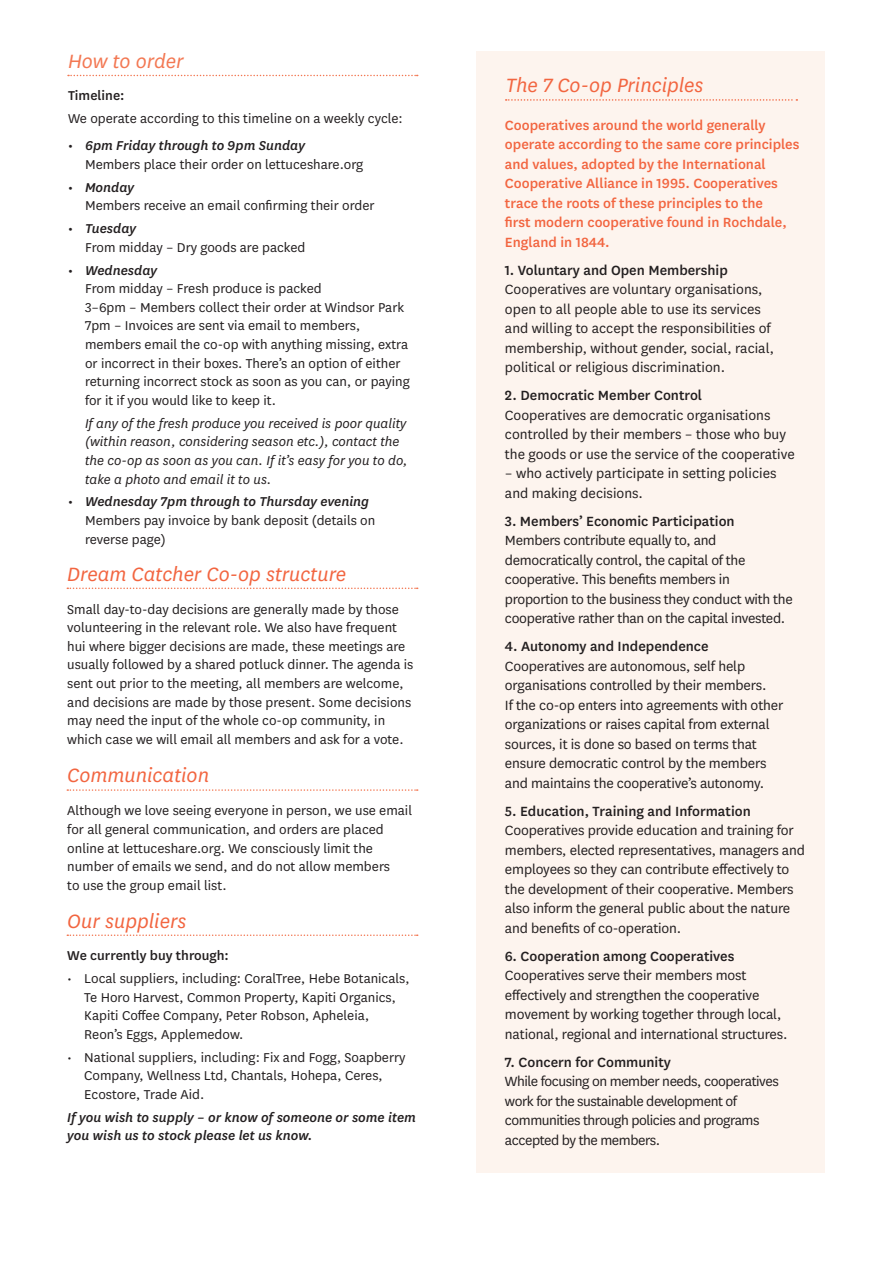
<style>
.page{position:relative;width:893px;height:1263px;background:#fff}
.page>*{position:absolute;margin:0;border:0;box-sizing:border-box;transform-origin:0 0}
.t1{font:italic 22.5px "National";color:#f26540}
.t2{font:italic 22.5px "National";color:#f37853}
.t3{font:15.6px/19.5px "National";letter-spacing:-.01em;color:#231f20}
.t4{font:500 15.6px/19.5px "National";color:#f26540}
.t5{font:500 15.6px "National";color:#231f20}
.t6{font:15.6px/19.5px "National";letter-spacing:-.03em;color:#231f20}
.t7{font:15px/18.6px "National";color:#231f20}
.t8{font:italic 500 15px/18.6px "National";color:#231f20}
.t9{font:italic 15px/18.6px "National";color:#231f20}
.t10{font:500 15px "National";color:#231f20}
</style>
<div class="page">
<div style="left:476px;top:51px;width:349px;height:1121px;background:#fdf4ee"></div>
<svg style="left:68px;top:75px;width:350px;height:1px"></svg>
<svg style="left:506px;top:99px;width:291px;height:2px"></svg>
<svg style="left:67px;top:789px;width:351px;height:2px"></svg>
<svg style="left:67px;top:587px;width:351px;height:2px"></svg>
<svg style="left:67px;top:934px;width:351px;height:2px"></svg>
<h1 class="t2" style="left:68px;top:47px;width:117px">How to order</h1>
<p class="t10" style="left:68px;top:86px;width:58px">Timeline:</p>
<p class="t7" style="left:68px;top:109px;width:336px">We operate according to this timeline on a weekly cycle:</p>
<p class="t8" style="left:68px;top:136px;width:239px">• 6pm Friday through to 9pm Sunday</p>
<p class="t7" style="left:85px;top:154px;width:280px">Members place their order on lettuceshare.org</p>
<p class="t8" style="left:68px;top:177px;width:68px">• Monday</p>
<p class="t7" style="left:85px;top:196px;width:291px">Members receive an email confirming their order</p>
<p class="t8" style="left:68px;top:219px;width:70px">• Tuesday</p>
<p class="t7" style="left:85px;top:237px;width:222px">From midday – Dry goods are packed</p>
<p class="t8" style="left:68px;top:260px;width:91px">• Wednesday</p>
<p class="t7" style="left:85px;top:279px;width:326px">From midday – Fresh produce is packed<br>3–6pm – Members collect their order at Windsor Park 7pm – Invoices are sent via email to members, members email the co-op with anything missing, extra or incorrect in their boxes. There’s an option of either returning incorrect stock as soon as you can, or paying for it if you would like to keep it.</p>
<p class="t9" style="left:85px;top:413px;width:324px">If any of the fresh produce you received is poor quality (within reason, considering season etc.), contact the the co-op as soon as you can. If it’s easy for you to do, take a photo and email it to us.</p>
<p class="t8" style="left:68px;top:492px;width:303px">• Wednesday 7pm through to Thursday evening</p>
<p class="t7" style="left:85px;top:510px;width:292px">Members pay invoice by bank deposit (details on reverse page)</p>
<h1 class="t1" style="left:67px;top:560px;width:280px">Dream Catcher Co-op structure</h1>
<p class="t7" style="left:67px;top:599px;width:348px">Small day-to-day decisions are generally made by those volunteering in the relevant role. We also have frequent hui where bigger decisions are made, these meetings are usually followed by a shared potluck dinner. The agenda is sent out prior to the meeting, all members are welcome, and decisions are made by those present. Some decisions may need the input of the whole co-op community, in which case we will email all members and ask for a vote.</p>
<h1 class="t1" style="left:67px;top:761px;width:143px">Communication</h1>
<p class="t7" style="left:67px;top:801px;width:346px">Although we love seeing everyone in person, we use email for all general communication, and orders are placed online at lettuceshare.org. We consciously limit the number of emails we send, and do not allow members<br>to use the group email list.</p>
<h1 class="t1" style="left:67px;top:907px;width:121px">Our suppliers</h1>
<p class="t10" style="left:67px;top:945px;width:163px">We currently buy through:</p>
<p class="t7" style="left:84px;top:969px;width:327px;text-indent:-17px">• Local suppliers, including: CoralTree, Hebe Botanicals, Te Horo Harvest, Common Property, Kapiti Organics, Kapiti Coffee Company, Peter Robson, Apheleia, Reon’s Eggs, Applemedow.</p>
<p class="t7" style="left:84px;top:1047px;width:323px;text-indent:-17px">• National suppliers, including: Fix and Fogg, Soapberry<br>Company, Wellness Ltd, Chantals, Hohepa, Ceres,<br>Ecostore, Trade Aid.</p>
<p class="t8" style="left:67px;top:1107px;width:350px">If you wish to supply – or know of someone or some item you wish us to stock please let us know.</p>
<h1 class="t1" style="left:506px;top:71px;width:199px">The 7 Co-op Principles</h1>
<p class="t4" style="left:505px;top:114px;width:296px">Cooperatives around the world generally operate according to the same core principles and values, adopted by the International Cooperative Alliance in 1995. Cooperatives trace the roots of these principles to the<br>first modern cooperative found in Rochdale, England in 1844.</p>
<p class="t5" style="left:505px;top:259px;width:224px">1. Voluntary and Open Membership</p>
<p class="t3" style="left:505px;top:279px;width:271px">Cooperatives are voluntary organisations, open to all people able to use its services and willing to accept the responsibilities of membership, without gender, social, racial, political or religious discrimination.</p>
<p class="t5" style="left:505px;top:385px;width:199px">2. Democratic Member Control</p>
<p class="t3" style="left:505px;top:404px;width:291px">Cooperatives are democratic organisations controlled by their members – those who buy the goods or use the service of the cooperative</p>
<p class="t3" style="left:505px;top:463px;width:273px">– who actively participate in setting policies and making decisions.</p>
<p class="t5" style="left:505px;top:510px;width:231px">3. Members’ Economic Participation</p>
<p class="t3" style="left:505px;top:530px;width:289px">Members contribute equally to, and democratically control, the capital of the cooperative. This benefits members in proportion to the business they conduct with the cooperative rather than on the capital invested.</p>
<p class="t5" style="left:505px;top:636px;width:205px">4. Autonomy and Independence</p>
<p class="t3" style="left:505px;top:655px;width:280px">Cooperatives are autonomous, self help organisations controlled by their members.<br>If the co-op enters into agreements with other organizations or raises capital from external sources, it is done so based on terms that ensure democratic control by the members and maintains the cooperative’s autonomy.</p>
<p class="t5" style="left:505px;top:800px;width:247px">5. Education, Training and Information</p>
<p class="t3" style="left:505px;top:820px;width:302px">Cooperatives provide education and training for members, elected representatives, managers and employees so they can contribute effectively to the development of their cooperative. Members also inform the general public about the nature and benefits of co-operation.</p>
<p class="t5" style="left:505px;top:945px;width:231px">6. Cooperation among Cooperatives</p>
<p class="t3" style="left:505px;top:965px;width:284px">Cooperatives serve their members most effectively and strengthen the cooperative movement by working together through local, national, regional and international structures.</p>
<p class="t5" style="left:505px;top:1051px;width:168px">7. Concern for Community</p>
<p class="t6" style="left:505px;top:1071px;width:275px">While focusing on member needs, cooperatives work for the sustainable development of communities through policies and programs accepted by the members.</p>
</div>
